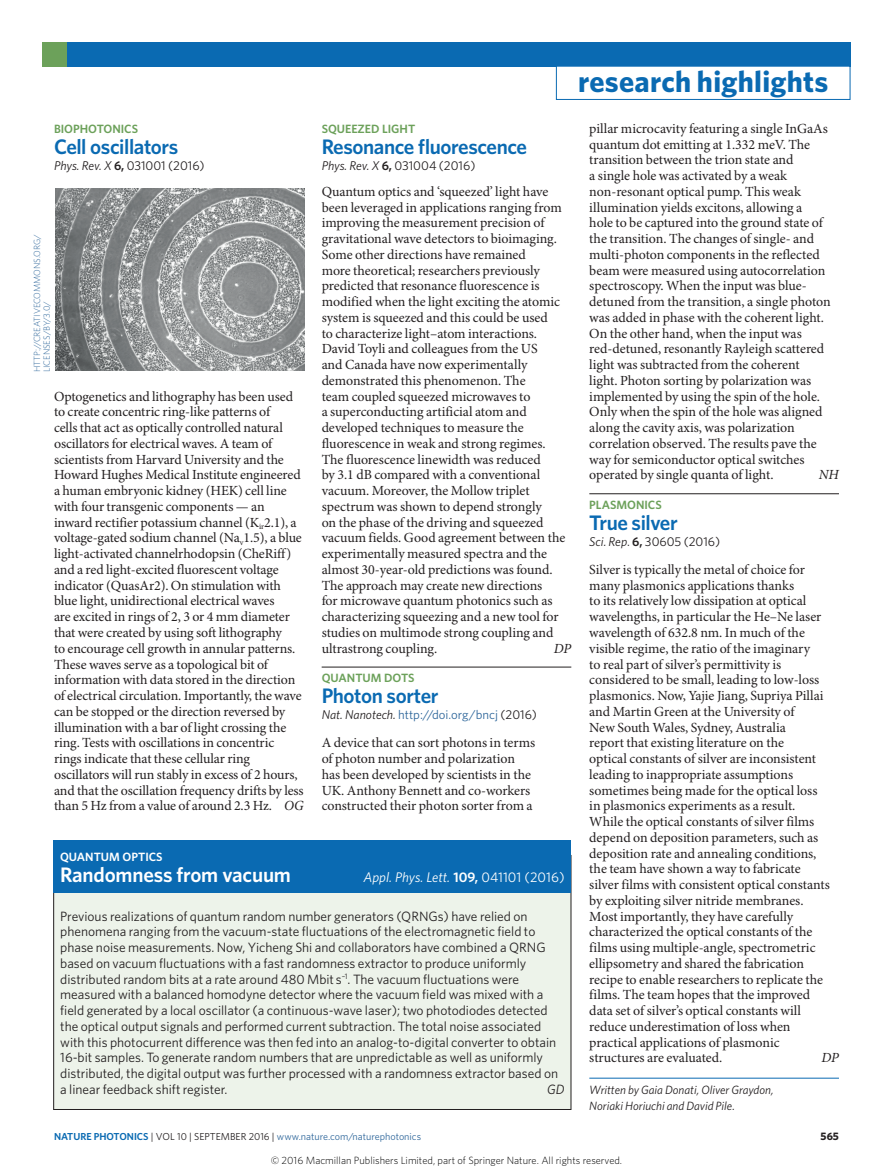
<style>
.page{position:relative;width:893px;height:1174px;background:#fff}
.page>*{position:absolute;margin:0;border:0;box-sizing:border-box;transform-origin:0 0}
.t1{font:700 30px "Whitney";letter-spacing:.01em;color:#0a6ab2}
.Title{font:600 21px "Whitney";letter-spacing:-.02em;color:#0a6ab2}
.RH_box_title{font:600 21px "Whitney";letter-spacing:-.01em;color:#fff}
.Body_first{font:13.95px/15.8px "Minion Pro";letter-spacing:-.005em;color:#231f20}
.RH_box_title-2{font:italic 13.95px "Whitney";color:#fff}
.Body_first-2{font:italic 13.95px "Minion Pro";color:#231f20}
.Box_body_first{font:13.5px/15.8px "Whitney";color:#231f20}
.Box_body_first-2{font:italic 13.5px "Whitney";color:#231f20}
.Journal_DOI_ref{font:12.75px "Whitney";color:#231f20}
.Journal_DOI_ref-2{font:12.75px "Whitney";color:#2f679b}
.Author_information{font:italic 12px/15.8px "Whitney";color:#231f20}
.Subject{font:600 12px "Whitney";color:#6ca15a}
.Subject_w_rule{font:600 12px "Whitney";color:#6ca15a}
.RH_box_subject{font:600 12px "Whitney";color:#fff}
.t2{font:700 10.8px "Whitney";color:#231f20}
.t3{font:300 10.5px "Whitney";color:#000}
.t4{font:10.2px "Whitney";color:#2f679b}
.Picture_credit{font:9px/9.8px "Whitney Light 2";letter-spacing:-.01em;color:#2f679b}
.s1{font-style:italic}
.s2{font-weight:600}
.s3{font-style:italic;color:#231f20}
.s4{color:#231f20}
.s5{font-weight:600;font-style:normal}
.s6{font-style:normal}
.s7{font-weight:600;color:#0a6ab2}
</style>
<div class="page">
<div style="left:43px;top:43px;width:807px;height:24px;background:#0a6ab2"></div>
<div style="left:43px;top:43px;width:24px;height:24px;background:#6ca15a"></div>
<div style="left:556px;top:66px;width:294px;height:34px;border:1px solid #0a6ab2"></div>
<hr style="left:322px;top:667px;width:249px;height:1px;background:#231f20">
<hr style="left:589px;top:493px;width:250px;height:1px;background:#231f20">
<hr style="left:589px;top:1078px;width:250px;height:1px;background:#0a6ab2">
<div style="left:54px;top:855px;width:517px;height:254px;background:#edf3ea"></div>
<div style="left:54px;top:840px;width:517px;height:53px;background:#0a6ab2"></div>
<img style="left:55px;top:188px;width:249px;height:182px">
<h1 class="t1" style="left:578px;top:61px;width:252px">research highlights</h1>
<p class="Subject" style="left:54px;top:121px;width:86px">BIOPHOTONICS</p>
<p class="Title" style="left:54px;top:132px;width:126px">Cell oscillators</p>
<p class="Journal_DOI_ref" style="left:54px;top:157px;width:152px"><span class="s1">Phys. Rev. X</span> <span class="s2">6,</span> 031001 (2016)</p>
<p class="Picture_credit" style="left:32px;top:372px;width:139px;rotate:-90deg">HTTP://CREATIVECOMMONS.ORG/<br>LICENSES/BY/3.0/</p>
<p class="Body_first" style="left:54px;top:389px;width:251px">Optogenetics and lithography has been used to create concentric ring-like patterns of<br>cells that act as optically controlled natural oscillators for electrical waves. A team of scientists from Harvard University and the Howard Hughes Medical Institute engineered a human embryonic kidney (HEK) cell line with four transgenic components — an inward rectifier potassium channel (K<sub>ir</sub>2.1), a voltage-gated sodium channel (Na<sub>v</sub>1.5), a blue light-activated channelrhodopsin (CheRiff) and a red light-excited fluorescent voltage indicator (QuasAr2). On stimulation with blue light, unidirectional electrical waves<br>are excited in rings of 2, 3 or 4 mm diameter that were created by using soft lithography<br>to encourage cell growth in annular patterns.<br>These waves serve as a topological bit of information with data stored in the direction of electrical circulation. Importantly, the wave can be stopped or the direction reversed by illumination with a bar of light crossing the ring. Tests with oscillations in concentric rings indicate that these cellular ring oscillators will run stably in excess of 2 hours, and that the oscillation frequency drifts by less than 5 Hz from a value of around 2.3 Hz. <span class="s1">OG</span></p>
<p class="Subject" style="left:322px;top:121px;width:95px">SQUEEZED LIGHT</p>
<p class="Title" style="left:322px;top:132px;width:207px">Resonance fluorescence</p>
<p class="Journal_DOI_ref" style="left:322px;top:157px;width:155px"><span class="s1">Phys. Rev. X</span> <span class="s2">6,</span> 031004 (2016)</p>
<p class="Body_first" style="left:322px;top:184px;width:245px">Quantum optics and ‘squeezed’ light have been leveraged in applications ranging from improving the measurement precision of gravitational wave detectors to bioimaging.<br>Some other directions have remained<br>more theoretical; researchers previously predicted that resonance fluorescence is modified when the light exciting the atomic system is squeezed and this could be used<br>to characterize light–atom interactions.<br>David Toyli and colleagues from the US<br>and Canada have now experimentally demonstrated this phenomenon. The<br>team coupled squeezed microwaves to<br>a superconducting artificial atom and developed techniques to measure the fluorescence in weak and strong regimes.<br>The fluorescence linewidth was reduced<br>by 3.1 dB compared with a conventional vacuum. Moreover, the Mollow triplet spectrum was shown to depend strongly<br>on the phase of the driving and squeezed vacuum fields. Good agreement between the experimentally measured spectra and the almost 30-year-old predictions was found.<br>The approach may create new directions<br>for microwave quantum photonics such as characterizing squeezing and a new tool for studies on multimode strong coupling and ultrastrong coupling.</p>
<p class="Body_first-2" style="left:554px;top:640px;width:19px">DP</p>
<p class="Subject_w_rule" style="left:322px;top:670px;width:94px">QUANTUM DOTS</p>
<p class="Title" style="left:322px;top:682px;width:118px">Photon sorter</p>
<p class="Journal_DOI_ref-2" style="left:322px;top:706px;width:217px"><span class="s3">Nat. Nanotech.</span> http://doi.org/bncj <span class="s4">(2016)</span></p>
<p class="Body_first" style="left:322px;top:735px;width:215px">A device that can sort photons in terms of photon number and polarization has been developed by scientists in the UK. Anthony Bennett and co-workers constructed their photon sorter from a</p>
<p class="RH_box_subject" style="left:60px;top:849px;width:104px">QUANTUM OPTICS</p>
<p class="RH_box_title" style="left:60px;top:860px;width:232px">Randomness from vacuum</p>
<p class="RH_box_title-2" style="left:364px;top:868px;width:203px">Appl. Phys. Lett. <span class="s5">109,</span> <span class="s6">041101 (2016)</span></p>
<p class="Box_body_first" style="left:60px;top:907px;width:499px">Previous realizations of quantum random number generators (QRNGs) have relied on phenomena ranging from the vacuum-state fluctuations of the electromagnetic field to phase noise measurements. Now, Yicheng Shi and collaborators have combined a QRNG based on vacuum fluctuations with a fast randomness extractor to produce uniformly distributed random bits at a rate around 480 Mbit s<sup>–1</sup>. The vacuum fluctuations were measured with a balanced homodyne detector where the vacuum field was mixed with a field generated by a local oscillator (a continuous-wave laser); two photodiodes detected the optical output signals and performed current subtraction. The total noise associated with this photocurrent difference was then fed into an analog-to-digital converter to obtain 16-bit samples. To generate random numbers that are unpredictable as well as uniformly distributed, the digital output was further processed with a randomness extractor based on a linear feedback shift register.</p>
<p class="Box_body_first-2" style="left:547px;top:1080px;width:19px">GD</p>
<p class="Body_first" style="left:589px;top:121px;width:243px">pillar microcavity featuring a single InGaAs quantum dot emitting at 1.332 meV. The transition between the trion state and<br>a single hole was activated by a weak non-resonant optical pump. This weak illumination yields excitons, allowing a<br>hole to be captured into the ground state of the transition. The changes of single- and multi-photon components in the reflected beam were measured using autocorrelation spectroscopy. When the input was blue&shy;detuned from the transition, a single photon was added in phase with the coherent light.<br>On the other hand, when the input was red-detuned, resonantly Rayleigh scattered light was subtracted from the coherent light. Photon sorting by polarization was implemented by using the spin of the hole.<br>Only when the spin of the hole was aligned along the cavity axis, was polarization correlation observed. The results pave the way for semiconductor optical switches operated by single quanta of light.</p>
<p class="Body_first-2" style="left:819px;top:466px;width:22px">NH</p>
<p class="Subject_w_rule" style="left:589px;top:497px;width:74px">PLASMONICS</p>
<p class="Title" style="left:589px;top:508px;width:90px">True silver</p>
<p class="Journal_DOI_ref" style="left:589px;top:533px;width:132px"><span class="s1">Sci. Rep</span>. <span class="s2">6,</span> 30605 (2016)</p>
<p class="Body_first" style="left:589px;top:562px;width:242px">Silver is typically the metal of choice for many plasmonics applications thanks<br>to its relatively low dissipation at optical wavelengths, in particular the He–Ne laser wavelength of 632.8 nm. In much of the visible regime, the ratio of the imaginary<br>to real part of silver’s permittivity is considered to be small, leading to low-loss plasmonics. Now, Yajie Jiang, Supriya Pillai and Martin Green at the University of<br>New South Wales, Sydney, Australia<br>report that existing literature on the<br>optical constants of silver are inconsistent leading to inappropriate assumptions sometimes being made for the optical loss in plasmonics experiments as a result.<br>While the optical constants of silver films depend on deposition parameters, such as deposition rate and annealing conditions, the team have shown a way to fabricate silver films with consistent optical constants by exploiting silver nitride membranes.<br>Most importantly, they have carefully characterized the optical constants of the films using multiple-angle, spectrometric ellipsometry and shared the fabrication recipe to enable researchers to replicate the films. The team hopes that the improved data set of silver’s optical constants will reduce underestimation of loss when practical applications of plasmonic structures are evaluated.</p>
<p class="Body_first-2" style="left:822px;top:1049px;width:19px">DP</p>
<p class="Author_information" style="left:589px;top:1081px;width:186px">Written by Gaia Donati, Oliver Graydon,<br>Noriaki Horiuchi and David Pile.</p>
<p class="t4" style="left:54px;top:1129px;width:369px"><span class="s7">NATURE PHOTONICS</span> <span class="s4">| VOL 10 | SEPTEMBER 2016 |</span> www.nature.com/naturephotonics</p>
<p class="t2" style="left:821px;top:1129px;width:20px">565</p>
<p class="t3" style="left:271px;top:1153px;width:353px">© 2016 Macmillan Publishers Limited, part of Springer Nature. All rights reserved.</p>
</div>
